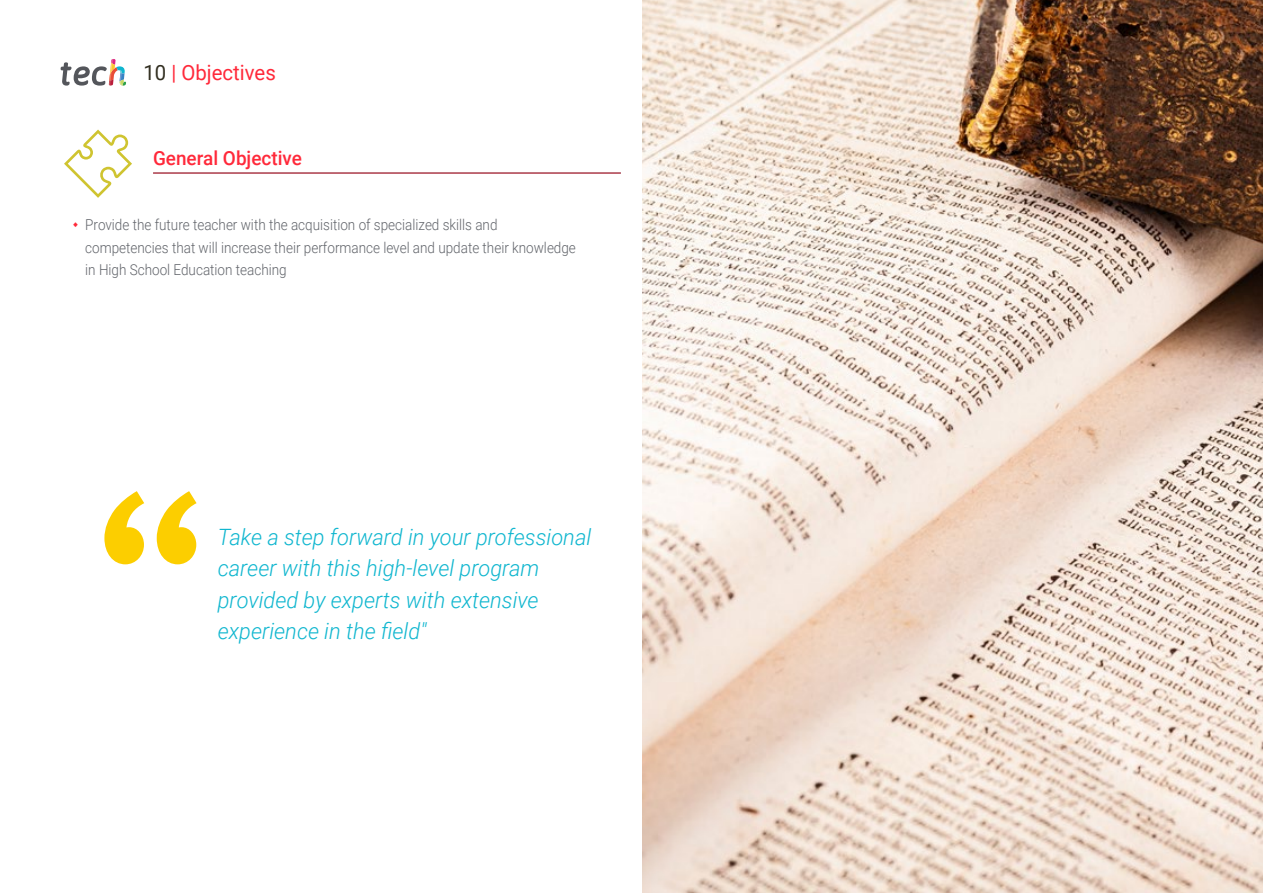
<style>
.page{position:relative;width:1263px;height:893px;background:#fff}
.page>*{position:absolute;margin:0;border:0;box-sizing:border-box;transform-origin:0 0}
.t1{font:italic 300 22.5px/31.5px "Roboto";color:#0fb6cf}
.t2{font:21px "Roboto";color:#ff293a}
.t3{font:500 19.5px "Roboto";color:#ff293a}
.t4{font:300 15px/22.5px "Roboto";color:#61646a;scale:.9 1}
.s1{color:#312e20}
</style>
<div class="page">
<hr style="left:153px;top:173px;width:468px;height:1px;background:#ff293a">
<svg style="left:64px;top:130px;width:68px;height:68px"></svg>
<svg style="left:104px;top:491px;width:93px;height:73px"></svg>
<img style="left:642px;top:0;width:621px;height:893px">
<svg style="left:61px;top:59px;width:65px;height:27px"></svg>
<h2 class="t2" style="left:144px;top:57px;width:134px"><span class="s1">10</span> | Objectives</h2>
<h3 class="t3" style="left:153px;top:144px;width:150px">General Objective</h3>
<p class="t4" style="left:85px;top:213px;width:547px">Provide the future teacher with the acquisition of specialized skills and competencies that will increase their performance level and update their knowledge in High School Education teaching</p>
<h1 class="t1" style="left:218px;top:520px;width:375px">Take a step forward in your professional career with this high-level program provided by experts with extensive experience in the field"</h1>
</div>
